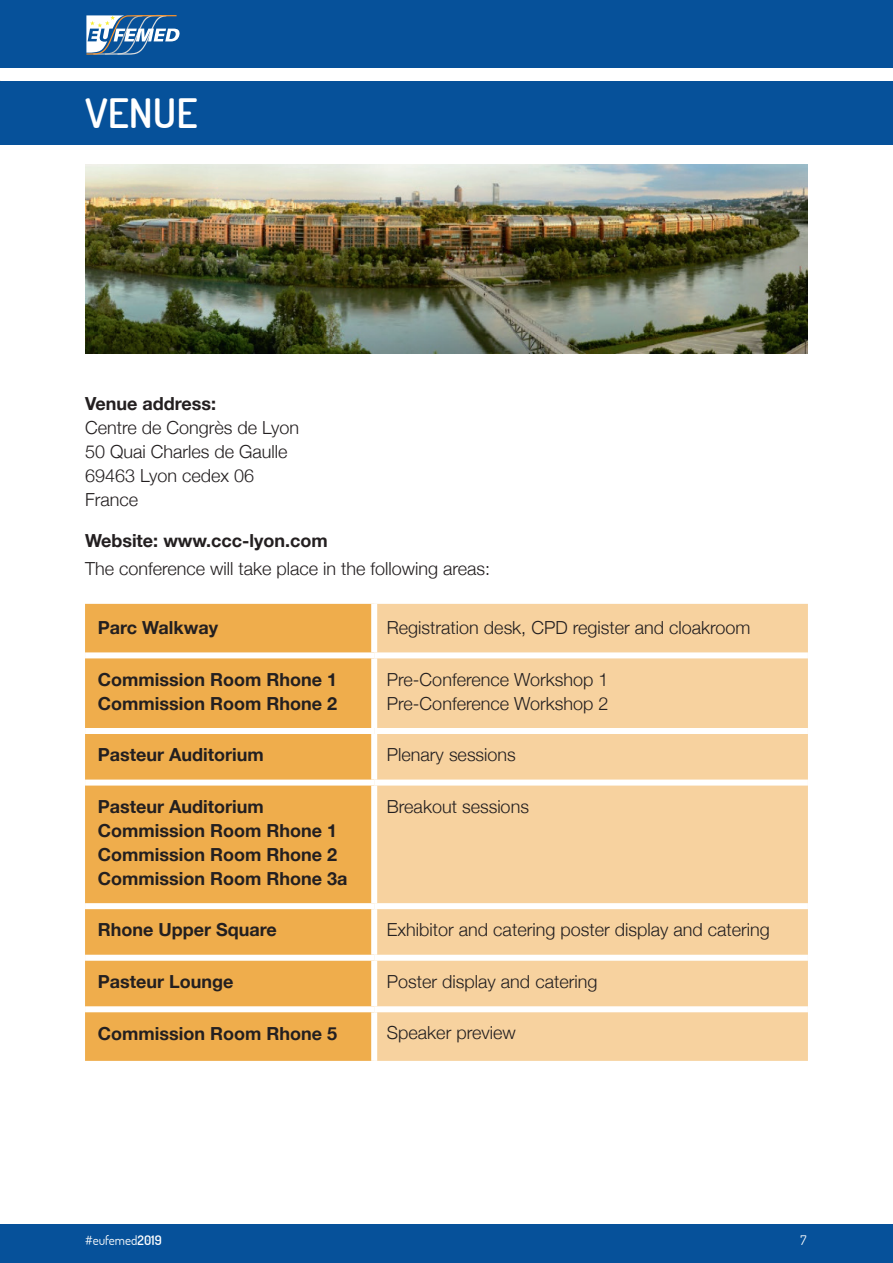
<style>
.page{position:relative;width:893px;height:1263px;background:#fff}
.page>*{position:absolute;margin:0;border:0;box-sizing:border-box;transform-origin:0 0}
.t1{font:600 40.5px "Terminal Dosis";color:#fff}
.t2{font:300 18px/24px "Helvetica Neue";color:#231f20}
.t3{font:700 18px/24px "Helvetica Neue";color:#231f20}
.t4{font:13.05px "Terminal Dosis";color:#fff}
.s1{font-weight:700}
.s2{font-weight:600}
</style>
<div class="page">
<div style="left:0;top:1225px;width:893px;height:38px;background:#06519a"></div>
<div style="left:0;top:0;width:893px;height:68px;background:#06519a"></div>
<svg style="left:86px;top:15px;width:94px;height:40px"></svg>
<div style="left:0;top:81px;width:893px;height:64px;background:#06519a"></div>
<img style="left:85px;top:165px;width:723px;height:189px">
<div style="left:85px;top:604px;width:286px;height:457px;background:#efad4c"></div>
<div style="left:377px;top:604px;width:431px;height:457px;background:#f7d29f"></div>
<div style="left:85px;top:652px;width:289px;height:6px;background:#fff"></div>
<div style="left:374px;top:652px;width:434px;height:6px;background:#fff"></div>
<div style="left:85px;top:728px;width:289px;height:6px;background:#fff"></div>
<div style="left:374px;top:728px;width:434px;height:6px;background:#fff"></div>
<div style="left:85px;top:779px;width:289px;height:6px;background:#fff"></div>
<div style="left:374px;top:779px;width:434px;height:6px;background:#fff"></div>
<div style="left:85px;top:903px;width:289px;height:6px;background:#fff"></div>
<div style="left:374px;top:903px;width:434px;height:6px;background:#fff"></div>
<div style="left:85px;top:955px;width:289px;height:6px;background:#fff"></div>
<div style="left:374px;top:955px;width:434px;height:6px;background:#fff"></div>
<div style="left:85px;top:1006px;width:289px;height:6px;background:#fff"></div>
<div style="left:374px;top:1006px;width:434px;height:6px;background:#fff"></div>
<p class="t1" style="left:85px;top:87px;width:114px">VENUE</p>
<p class="t2" style="left:85px;top:390px;width:216px"><span class="s1">Venue address:<br></span>Centre de Congrès de Lyon<br>50 Quai Charles de Gaulle<br>69463 Lyon cedex 06<br>France</p>
<p class="t3" style="left:85px;top:529px;width:244px">Website: www.ccc-lyon.com</p>
<p class="t2" style="left:85px;top:555px;width:407px">The conference will take place in the following areas:</p>
<p class="t3" style="left:98px;top:616px;width:122px">Parc Walkway</p>
<p class="t2" style="left:387px;top:614px;width:365px">Registration desk, CPD register and cloakroom</p>
<p class="t3" style="left:98px;top:668px;width:241px">Commission Room Rhone 1<br>Commission Room Rhone 2</p>
<p class="t2" style="left:387px;top:666px;width:223px">Pre-Conference Workshop 1<br>Pre-Conference Workshop 2</p>
<p class="t3" style="left:98px;top:743px;width:167px">Pasteur Auditorium</p>
<p class="t2" style="left:387px;top:741px;width:131px">Plenary sessions</p>
<p class="t3" style="left:98px;top:795px;width:167px">Pasteur Auditorium</p>
<p class="t3" style="left:98px;top:819px;width:251px">Commission Room Rhone 1<br>Commission Room Rhone 2<br>Commission Room Rhone 3a</p>
<p class="t2" style="left:387px;top:793px;width:144px">Breakout sessions</p>
<p class="t3" style="left:98px;top:918px;width:181px">Rhone Upper Square</p>
<p class="t2" style="left:387px;top:916px;width:384px">Exhibitor and catering poster display and catering</p>
<p class="t3" style="left:98px;top:970px;width:137px">Pasteur Lounge</p>
<p class="t2" style="left:387px;top:968px;width:212px">Poster display and catering</p>
<p class="t3" style="left:98px;top:1022px;width:241px">Commission Room Rhone 5</p>
<p class="t2" style="left:387px;top:1020px;width:130px">Speaker preview</p>
<p class="t4" style="left:85px;top:1231px;width:78px">#eufemed<span class="s2">2019</span></p>
<p class="t4" style="left:801px;top:1231px;width:8px">7</p>
</div>
